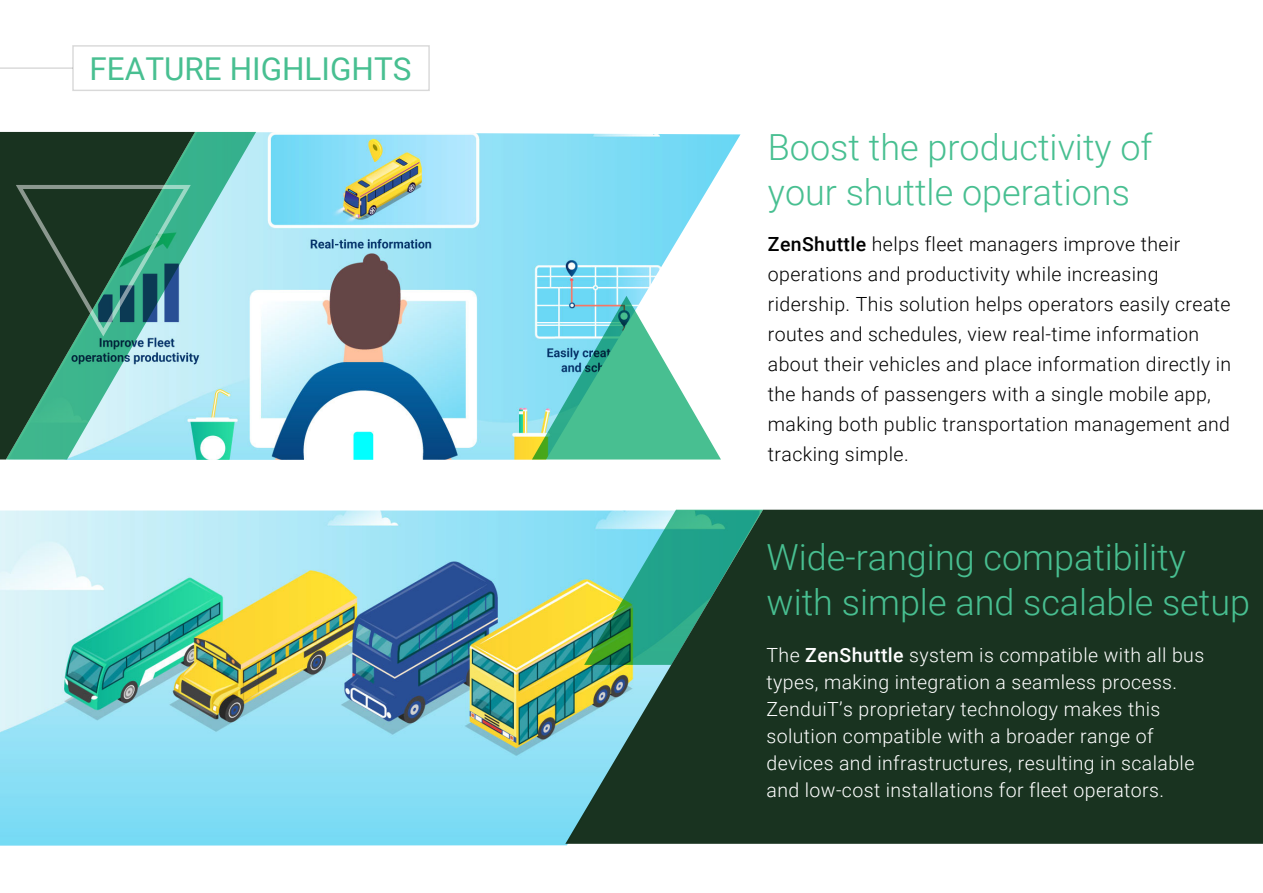
<style>
.page{position:relative;width:1263px;height:893px;background:#fff}
.page>*{position:absolute;margin:0;border:0;box-sizing:border-box;transform-origin:0 0}
.t1{font:300 36px/45px "Roboto";color:#48bf91}
.t2{font:31.5px "Roboto";color:#48bf91}
.t3{font:300 19.5px/30px "Roboto";letter-spacing:.02em;color:#000}
.t4{font:300 19.5px/27px "Roboto";letter-spacing:.02em;color:#fff}
.s1{font-weight:500}
</style>
<div class="page">
<img style="left:0;top:510px;width:568px;height:336px">
<img style="left:8px;top:132px;width:732px;height:328px">
<div style="left:565px;top:510px;width:698px;height:334px;background:#193320"></div>
<svg style="left:584px;top:510px;width:179px;height:155px"></svg>
<div style="left:0;top:132px;width:6px;height:327px;background:#193320"></div>
<svg style="left:6px;top:132px;width:250px;height:327px"></svg>
<svg style="left:16px;top:185px;width:175px;height:151px"></svg>
<svg style="left:532px;top:296px;width:189px;height:163px"></svg>
<hr style="left:0;top:67px;width:73px;height:2px;background:#000">
<h2 class="t2" style="left:89px;top:47px;width:324px">FEATURE HIGHLIGHTS</h2>
<h1 class="t1" style="left:768px;top:123px;width:386px">Boost the productivity of your shuttle operations</h1>
<p class="t3" style="left:768px;top:229px;width:465px"><span class="s1">ZenShuttle</span> helps fleet managers improve their operations and productivity while increasing ridership. This solution helps operators easily create routes and schedules, view real-time information about their vehicles and place information directly in the hands of passengers with a single mobile app, making both public transportation management and tracking simple.</p>
<h1 class="t1" style="left:766px;top:534px;width:485px">Wide-ranging compatibility with simple and scalable setup</h1>
<p class="t4" style="left:766px;top:641px;width:439px">The <span class="s1">ZenShuttle</span> system is compatible with all bus types, making integration a seamless process.<br>ZenduiT’s proprietary technology makes this solution compatible with a broader range of devices and infrastructures, resulting in scalable and low-cost installations for fleet operators.</p>
</div>
